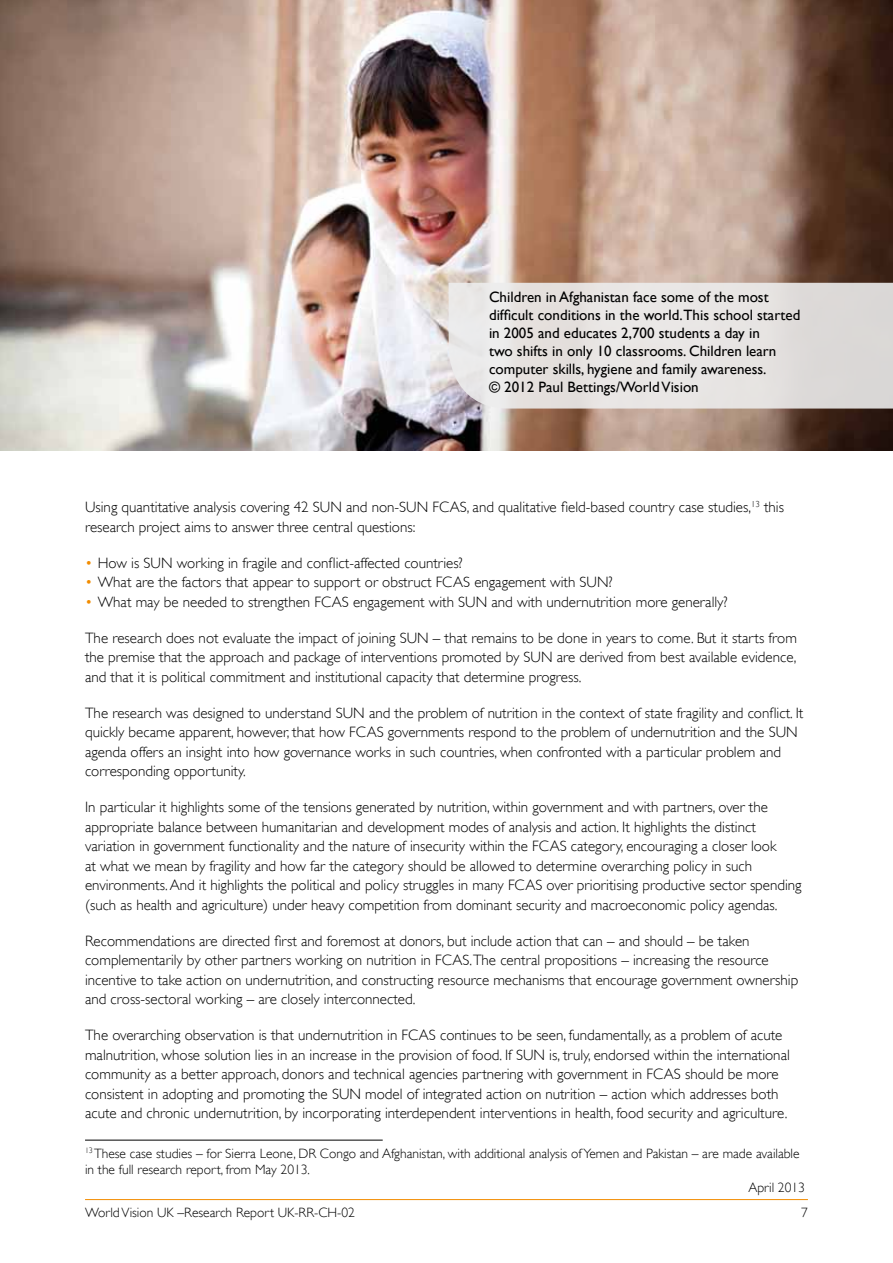
<style>
.page{position:relative;width:893px;height:1263px;background:#fff}
.page>*{position:absolute;margin:0;border:0;box-sizing:border-box;transform-origin:0 0}
.t1{font:300 15px/19.5px "Gill Sans";color:#000}
.t2{font:15px/18px "Gill Sans";color:#000}
.t3{font:300 13.5px/16.5px "Gill Sans";color:#000}
.s1{color:#f28c00}
</style>
<div class="page">
<hr style="left:85px;top:1199px;width:723px;height:1px;background:#f28c00">
<hr style="left:85px;top:1140px;width:298px;height:1px;background:#000">
<img style="left:0;top:0;width:893px;height:451px">
<svg style="left:449px;top:283px;width:444px;height:126px;fill:#e7e4e2"></svg>
<p class="t2" style="left:489px;top:288px;width:313px">Children in Afghanistan face some of the most difficult conditions in the world.This school started in 2005 and educates 2,700 students a day in<br>two shifts in only 10 classrooms. Children learn computer skills, hygiene and family awareness.<br>© 2012 Paul Bettings/World Vision</p>
<p class="t1" style="left:85px;top:497px;width:700px">Using quantitative analysis covering 42 SUN and non-SUN FCAS, and qualitative field-based country case studies,<sup>13</sup> this research project aims to answer three central questions:</p>
<p class="t1" style="left:85px;top:553px;width:379px"><span class="s1">•</span> How is SUN working in fragile and conflict-affected countries?</p>
<p class="t1" style="left:85px;top:572px;width:529px"><span class="s1">•</span> What are the factors that appear to support or obstruct FCAS engagement with SUN?</p>
<p class="t1" style="left:85px;top:592px;width:644px"><span class="s1">•</span> What may be needed to strengthen FCAS engagement with SUN and with undernutrition more generally?</p>
<p class="t1" style="left:85px;top:628px;width:713px;text-align:justify">The research does not evaluate the impact of joining SUN – that remains to be done in years to come. But it starts from the premise that the approach and package of interventions promoted by SUN are derived from best available evidence, and that it is political commitment and institutional capacity that determine progress.</p>
<p class="t1" style="left:85px;top:703px;width:720px">The research was designed to understand SUN and the problem of nutrition in the context of state fragility and conflict. It quickly became apparent, however, that how FCAS governments respond to the problem of undernutrition and the SUN agenda offers an insight into how governance works in such countries, when confronted with a particular problem and corresponding opportunity.</p>
<p class="t1" style="left:85px;top:797px;width:718px">In particular it highlights some of the tensions generated by nutrition, within government and with partners, over the appropriate balance between humanitarian and development modes of analysis and action. It highlights the distinct variation in government functionality and the nature of insecurity within the FCAS category, encouraging a closer look<br>at what we mean by fragility and how far the category should be allowed to determine overarching policy in such environments. And it highlights the political and policy struggles in many FCAS over prioritising productive sector spending (such as health and agriculture) under heavy competition from dominant security and macroeconomic policy agendas.</p>
<p class="t1" style="left:85px;top:931px;width:715px">Recommendations are directed first and foremost at donors, but include action that can – and should – be taken complementarily by other partners working on nutrition in FCAS.The central propositions – increasing the resource incentive to take action on undernutrition, and constructing resource mechanisms that encourage government ownership and cross-sectoral working – are closely interconnected.</p>
<p class="t1" style="left:85px;top:1025px;width:706px">The overarching observation is that undernutrition in FCAS continues to be seen, fundamentally, as a problem of acute malnutrition, whose solution lies in an increase in the provision of food. If SUN is, truly, endorsed within the international community as a better approach, donors and technical agencies partnering with government in FCAS should be more consistent in adopting and promoting the SUN model of integrated action on nutrition – action which addresses both acute and chronic undernutrition, by incorporating interdependent interventions in health, food security and agriculture.</p>
<p class="t3" style="left:85px;top:1145px;width:716px"><sup>13</sup> These case studies – for Sierra Leone, DR Congo and Afghanistan, with additional analysis of Yemen and Pakistan – are made available in the full research report, from May 2013.</p>
<p class="t3" style="left:748px;top:1179px;width:58px">April 2013</p>
<p class="t3" style="left:85px;top:1204px;width:271px">World Vision UK –Research Report UK-RR-CH-02</p>
<p class="t3" style="left:801px;top:1204px;width:8px">7</p>
</div>
